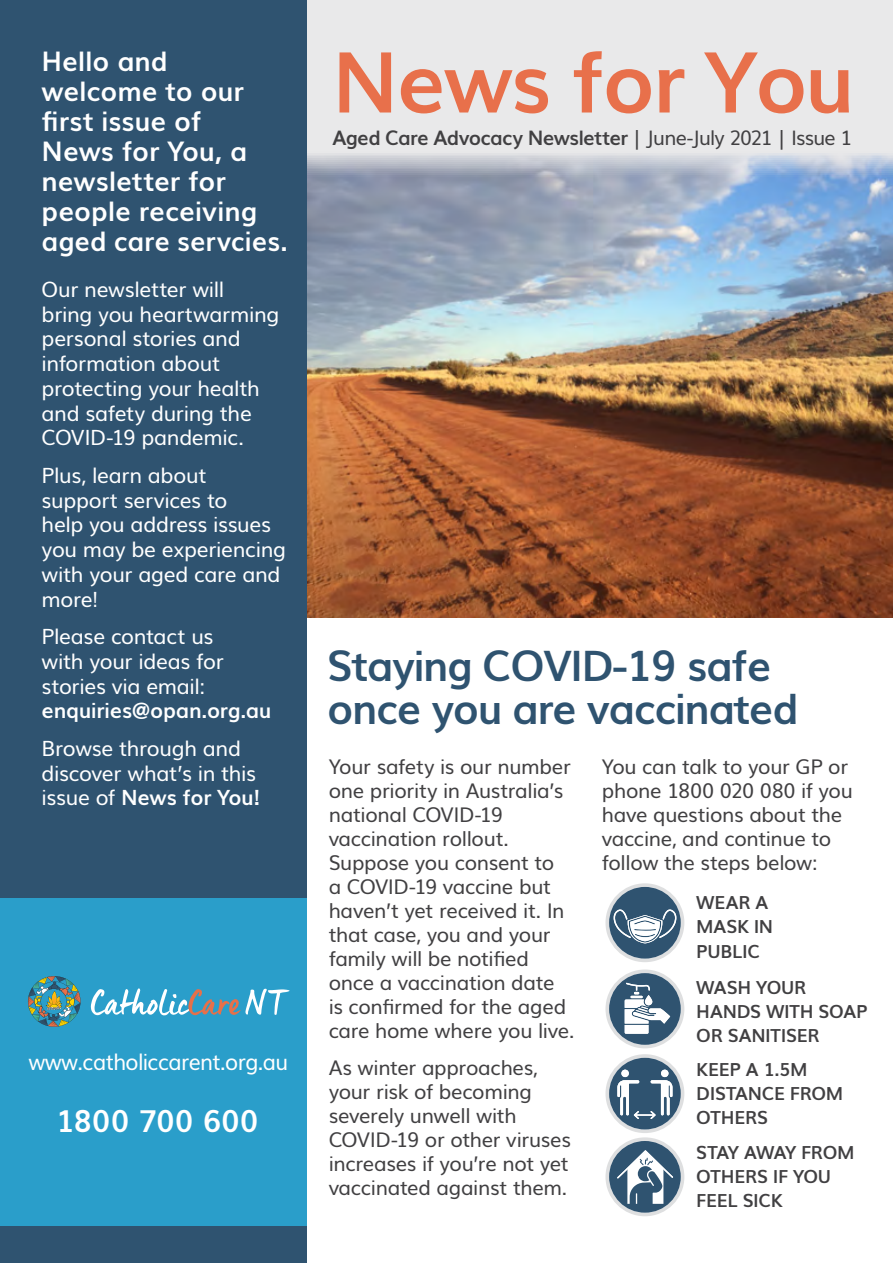
<style>
.page{position:relative;width:893px;height:1263px;background:#fff}
.page>*{position:absolute;margin:0;border:0;box-sizing:border-box;transform-origin:0 0}
.t1{font:700 84.45px "Muli";letter-spacing:-.03em;color:#e8704b}
.t2{font:700 42px/43.5px "Muli";letter-spacing:-.03em;color:#2f5370}
.t3{font:700 30.15px "Muli";letter-spacing:-.005em;color:#fff}
.t4{font:700 27px/30px "Muli";color:#fff}
.t5{font:22.35px "Muli";letter-spacing:-.03em;color:#fff;scale:.95 1}
.t6{font:21px/24.8px "Muli";letter-spacing:-.015em;color:#fff}
.t7{font:700 21px "Muli";letter-spacing:-.005em;color:#fff}
.t8{font:20.25px/24px "Muli";letter-spacing:-.015em;color:#414042}
.t9{font:700 19.95px "Muli";letter-spacing:-.03em;color:#414042}
.t10{font:700 18px/24px "Muli";letter-spacing:-.015em;color:#414042}
.s1{font-weight:700}
.s2{font-weight:400}
</style>
<div class="page">
<div style="left:307px;top:0;width:586px;height:618px;background:#e9e9ea"></div>
<img style="left:307px;top:153px;width:586px;height:465px">
<div style="left:0;top:0;width:306px;height:916px;background:#2f5370"></div>
<div style="left:0;top:1224px;width:306px;height:39px;background:#2f5370"></div>
<div style="left:0;top:898px;width:306px;height:327px;background:#2a9eca"></div>
<svg style="left:605px;top:883px;width:79px;height:79px"></svg>
<svg style="left:605px;top:969px;width:79px;height:79px"></svg>
<svg style="left:605px;top:1054px;width:79px;height:162px"></svg>
<svg style="left:28px;top:976px;width:53px;height:51px"></svg>
<svg style="left:91px;top:988px;width:199px;height:27px"></svg>
<h3 class="t4" style="left:42px;top:44px;width:248px">Hello and welcome to our first issue of<br>News for You, a newsletter for people receiving aged care servcies.</h3>
<p class="t6" style="left:42px;top:275px;width:239px">Our newsletter will bring you heartwarming personal stories and information about protecting your health and safety during the<br>COVID-19 pandemic.</p>
<p class="t6" style="left:42px;top:461px;width:246px">Plus, learn about support services to<br>help you address issues you may be experiencing with your aged care and more!</p>
<p class="t6" style="left:42px;top:622px;width:184px">Please contact us with your ideas for stories via email:</p>
<p class="t7" style="left:42px;top:694px;width:231px">enquiries@opan.org.au</p>
<p class="t6" style="left:42px;top:734px;width:220px">Browse through and discover what’s in this issue of <span class="s1">News for You!</span></p>
<p class="t5" style="left:29px;top:1044px;width:275px">www.catholiccarent.org.au</p>
<h3 class="t3" style="left:56px;top:1097px;width:204px">1800 700 600</h3>
<h1 class="t1" style="left:332px;top:14px;width:524px">News for You</h1>
<p class="t9" style="left:332px;top:122px;width:521px">Aged Care Advocacy Newsletter <span class="s2">| June-July 2021 | Issue 1</span></p>
<h2 class="t2" style="left:327px;top:641px;width:473px">Staying COVID-19 safe once you are vaccinated</h2>
<p class="t8" style="left:329px;top:753px;width:247px">Your safety is our number one priority in Australia’s national COVID-19 vaccination rollout.<br>Suppose you consent to<br>a COVID-19 vaccine but haven’t yet received it. In that case, you and your family will be notified once a vaccination date<br>is confirmed for the aged care home where you live.</p>
<p class="t8" style="left:329px;top:1054px;width:244px">As winter approaches, your risk of becoming severely unwell with<br>COVID-19 or other viruses increases if you’re not yet vaccinated against them.</p>
<p class="t8" style="left:602px;top:753px;width:253px">You can talk to your GP or phone 1800 020 080 if you have questions about the vaccine, and continue to follow the steps below:</p>
<p class="t10" style="left:696px;top:889px;width:78px">WEAR A<br>MASK IN<br>PUBLIC</p>
<p class="t10" style="left:696px;top:974px;width:173px">WASH YOUR<br>HANDS WITH SOAP<br>OR SANITISER</p>
<p class="t10" style="left:696px;top:1056px;width:149px">KEEP A 1.5M<br>DISTANCE FROM<br>OTHERS</p>
<p class="t10" style="left:696px;top:1139px;width:160px">STAY AWAY FROM<br>OTHERS IF YOU<br>FEEL SICK</p>
</div>
